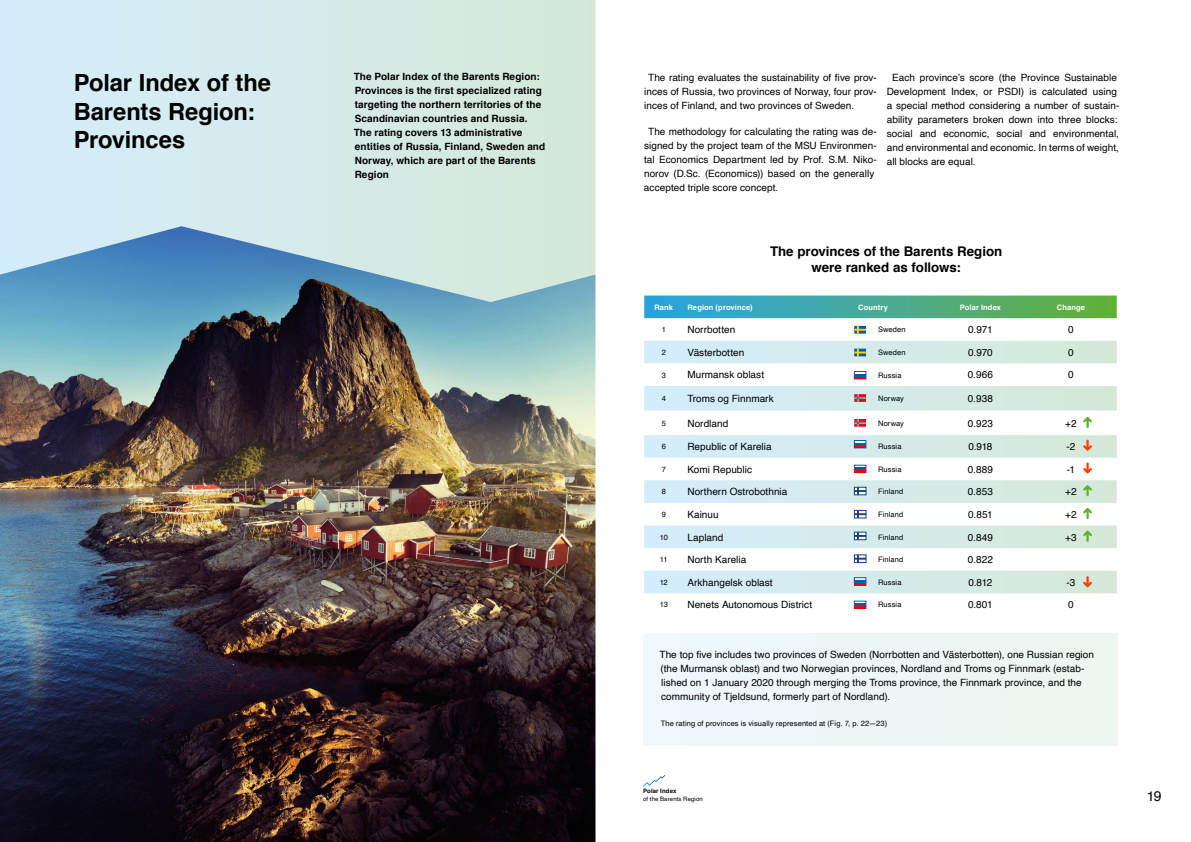
<style>
.page{position:relative;width:1191px;height:842px;background:#fff}
.page>*{position:absolute;margin:0;border:0;box-sizing:border-box;transform-origin:0 0}
.t1{font:700 23.7px/28.4px "Helvetica";letter-spacing:-.005em;color:#000}
.t2{font:14px "Helvetica";color:#000}
.t3{font:700 13.3px/16px "Helvetica";letter-spacing:-.005em;color:#000;text-align:center}
.t4{font:10px/14px "Helvetica";letter-spacing:.005em;color:#000}
.t5{font:700 10px/14px "Helvetica";letter-spacing:.005em;color:#000}
.t6{font:7.5px "Helvetica";letter-spacing:.015em;color:#000}
.t7{font:700 7.5px "Helvetica";letter-spacing:.015em;color:#fff}
.t8{font:6px "Helvetica";letter-spacing:.02em;color:#000}
.t9{font:700 6px "Helvetica";letter-spacing:.025em;color:#000}
</style>
<div class="page">
<svg style="left:643px;top:775px;width:22px;height:12px"></svg>
<img style="left:0;top:302px;width:595px;height:540px">
<svg style="left:0;top:0;width:595px;height:302px;background:#c3dee3"></svg>
<div style="left:643px;top:634px;width:474px;height:112px;background:#eef7f6"></div>
<svg style="left:644px;top:296px;width:472px;height:22px;background:#47aa90"></svg>
<svg style="left:644px;top:341px;width:472px;height:252px"></svg>
<svg style="left:854px;top:419px;width:12px;height:8px"></svg>
<svg style="left:854px;top:394px;width:12px;height:8px"></svg>
<svg style="left:854px;top:326px;width:12px;height:8px"></svg>
<svg style="left:854px;top:349px;width:12px;height:7px"></svg>
<div style="left:854px;top:440px;width:12px;height:8px;background:#fff;border:1px solid #005da9"></div>
<svg style="left:854px;top:443px;width:12px;height:5px"></svg>
<div style="left:854px;top:465px;width:12px;height:8px;background:#005da9;border:1px solid #005da9"></div>
<svg style="left:854px;top:468px;width:12px;height:5px"></svg>
<div style="left:854px;top:371px;width:12px;height:8px;background:#fff;border:1px solid #005da9"></div>
<svg style="left:854px;top:374px;width:12px;height:5px"></svg>
<div style="left:854px;top:601px;width:12px;height:8px;background:#005da9;border:1px solid #005da9"></div>
<svg style="left:854px;top:604px;width:12px;height:5px"></svg>
<svg style="left:854px;top:578px;width:12px;height:2px"></svg>
<svg style="left:854px;top:580px;width:12px;height:5px"></svg>
<svg style="left:854px;top:555px;width:12px;height:8px"></svg>
<svg style="left:854px;top:487px;width:12px;height:8px"></svg>
<svg style="left:854px;top:532px;width:12px;height:8px"></svg>
<svg style="left:854px;top:510px;width:12px;height:8px"></svg>
<svg style="left:1083px;top:417px;width:9px;height:11px"></svg>
<svg style="left:1083px;top:485px;width:9px;height:11px"></svg>
<svg style="left:1083px;top:508px;width:9px;height:11px"></svg>
<svg style="left:1083px;top:531px;width:9px;height:11px"></svg>
<svg style="left:1083px;top:440px;width:9px;height:11px"></svg>
<svg style="left:1083px;top:462px;width:9px;height:11px"></svg>
<svg style="left:1083px;top:576px;width:9px;height:11px"></svg>
<svg style="left:595px;top:0;width:1px;height:842px"></svg>
<h1 class="t1" style="left:74px;top:69px;width:199px">Polar Index of the<br>Barents Region:<br>Provinces</h1>
<p class="t5" style="left:354px;top:69px;width:193px">The Polar Index of the Barents Region:<br>Provinces is the first specialized rating targeting the northern territories of the Scandinavian countries and Russia.<br>The rating covers 13 administrative entities of Russia, Finland, Sweden and Norway, which are part of the Barents Region</p>
<p class="t4" style="left:644px;top:71px;width:234px;text-align:justify;text-indent:4px">The rating evaluates the sustainability of five prov&shy;inces of Russia, two provinces of Norway, four prov&shy;inces of Finland, and two provinces of Sweden.</p>
<p class="t4" style="left:644px;top:124px;width:234px;text-indent:4px">The methodology for calculating the rating was de&shy;signed by the project team of the MSU Environmen&shy;tal Economics Department led by Prof. S.M. Niko&shy;norov (D.Sc. (Economics)) based on the generally accepted triple score concept.</p>
<p class="t4" style="left:886px;top:71px;width:234px;text-indent:6px">Each province’s score (the Province Sustainable Development Index, or PSDI) is calculated using a special method considering a number of sustain&shy;ability parameters broken down into three blocks: social and economic, social and environmental, and environmental and economic. In terms of weight, all blocks are equal.</p>
<h3 class="t3" style="left:770px;top:243px;width:234px">The provinces of the Barents Region were ranked as follows:</h3>
<p class="t7" style="left:654px;top:301px;width:20px">Rank</p>
<p class="t7" style="left:687px;top:301px;width:67px">Region (province)</p>
<p class="t7" style="left:858px;top:301px;width:31px">Country</p>
<p class="t7" style="left:959px;top:301px;width:43px">Polar Index</p>
<p class="t7" style="left:1056px;top:301px;width:30px">Change</p>
<p class="t6" style="left:661px;top:324px;width:6px">1</p>
<p class="t4" style="left:687px;top:323px;width:49px">Norrbotten</p>
<p class="t6" style="left:878px;top:324px;width:29px">Sweden</p>
<p class="t4" style="left:968px;top:323px;width:26px">0.971</p>
<p class="t4" style="left:1068px;top:323px;width:7px">0</p>
<p class="t6" style="left:661px;top:346px;width:6px">2</p>
<p class="t4" style="left:687px;top:346px;width:58px">Västerbotten</p>
<p class="t6" style="left:878px;top:346px;width:29px">Sweden</p>
<p class="t4" style="left:968px;top:346px;width:26px">0.970</p>
<p class="t4" style="left:1068px;top:346px;width:7px">0</p>
<p class="t6" style="left:661px;top:369px;width:6px">3</p>
<p class="t4" style="left:687px;top:368px;width:78px">Murmansk oblast</p>
<p class="t6" style="left:878px;top:369px;width:25px">Russia</p>
<p class="t4" style="left:967px;top:368px;width:27px">0.966</p>
<p class="t4" style="left:1068px;top:368px;width:7px">0</p>
<p class="t6" style="left:661px;top:393px;width:6px">4</p>
<p class="t4" style="left:687px;top:392px;width:88px">Troms og Finnmark</p>
<p class="t6" style="left:878px;top:393px;width:27px">Norway</p>
<p class="t4" style="left:968px;top:392px;width:27px">0.938</p>
<p class="t6" style="left:661px;top:417px;width:6px">5</p>
<p class="t4" style="left:687px;top:416px;width:42px">Nordland</p>
<p class="t6" style="left:878px;top:417px;width:27px">Norway</p>
<p class="t4" style="left:968px;top:416px;width:26px">0.923</p>
<p class="t4" style="left:1065px;top:416px;width:13px">+2</p>
<p class="t6" style="left:661px;top:441px;width:6px">6</p>
<p class="t4" style="left:687px;top:440px;width:86px">Republic of Karelia</p>
<p class="t6" style="left:878px;top:441px;width:25px">Russia</p>
<p class="t4" style="left:968px;top:440px;width:26px">0.918</p>
<p class="t4" style="left:1066px;top:440px;width:10px">-2</p>
<p class="t6" style="left:661px;top:463px;width:6px">7</p>
<p class="t4" style="left:687px;top:462px;width:66px">Komi Republic</p>
<p class="t6" style="left:878px;top:463px;width:25px">Russia</p>
<p class="t4" style="left:968px;top:462px;width:27px">0.889</p>
<p class="t4" style="left:1066px;top:462px;width:10px">-1</p>
<p class="t6" style="left:661px;top:486px;width:6px">8</p>
<p class="t4" style="left:687px;top:485px;width:102px">Northern Ostrobothnia</p>
<p class="t6" style="left:878px;top:486px;width:27px">Finland</p>
<p class="t4" style="left:967px;top:485px;width:27px">0.853</p>
<p class="t4" style="left:1065px;top:485px;width:13px">+2</p>
<p class="t6" style="left:661px;top:509px;width:6px">9</p>
<p class="t4" style="left:687px;top:508px;width:33px">Kainuu</p>
<p class="t6" style="left:878px;top:509px;width:27px">Finland</p>
<p class="t4" style="left:968px;top:508px;width:26px">0.851</p>
<p class="t4" style="left:1065px;top:508px;width:13px">+2</p>
<p class="t6" style="left:660px;top:531px;width:10px">10</p>
<p class="t4" style="left:687px;top:530px;width:37px">Lapland</p>
<p class="t6" style="left:878px;top:531px;width:27px">Finland</p>
<p class="t4" style="left:968px;top:530px;width:27px">0.849</p>
<p class="t4" style="left:1065px;top:530px;width:13px">+3</p>
<p class="t6" style="left:660px;top:554px;width:9px">11</p>
<p class="t4" style="left:687px;top:553px;width:60px">North Karelia</p>
<p class="t6" style="left:878px;top:554px;width:27px">Finland</p>
<p class="t4" style="left:968px;top:553px;width:27px">0.822</p>
<p class="t6" style="left:660px;top:576px;width:10px">12</p>
<p class="t4" style="left:687px;top:576px;width:87px">Arkhangelsk oblast</p>
<p class="t6" style="left:878px;top:576px;width:25px">Russia</p>
<p class="t4" style="left:968px;top:576px;width:26px">0.812</p>
<p class="t4" style="left:1066px;top:576px;width:11px">-3</p>
<p class="t6" style="left:660px;top:599px;width:10px">13</p>
<p class="t4" style="left:687px;top:598px;width:126px">Nenets Autonomous District</p>
<p class="t6" style="left:878px;top:599px;width:25px">Russia</p>
<p class="t4" style="left:968px;top:598px;width:26px">0.801</p>
<p class="t4" style="left:1068px;top:598px;width:7px">0</p>
<p class="t4" style="left:659px;top:648px;width:436px">The top five includes two provinces of Sweden (Norrbotten and Västerbotten), one Russian region (the Murmansk oblast) and two Norwegian provinces, Nordland and Troms og Finnmark (estab&shy;lished on 1 January 2020 through merging the Troms province, the Finnmark province, and the community of Tjeldsund, formerly part of Nordland).</p>
<p class="t6" style="left:660px;top:717px;width:228px">The rating of provinces is visually represented at (Fig. 7, p. 22—23)</p>
<p class="t9" style="left:643px;top:786px;width:35px">Polar Index</p>
<p class="t8" style="left:643px;top:794px;width:61px">of the Barents Region</p>
<h2 class="t2" style="left:1146px;top:785px;width:16px">19</h2>
</div>
